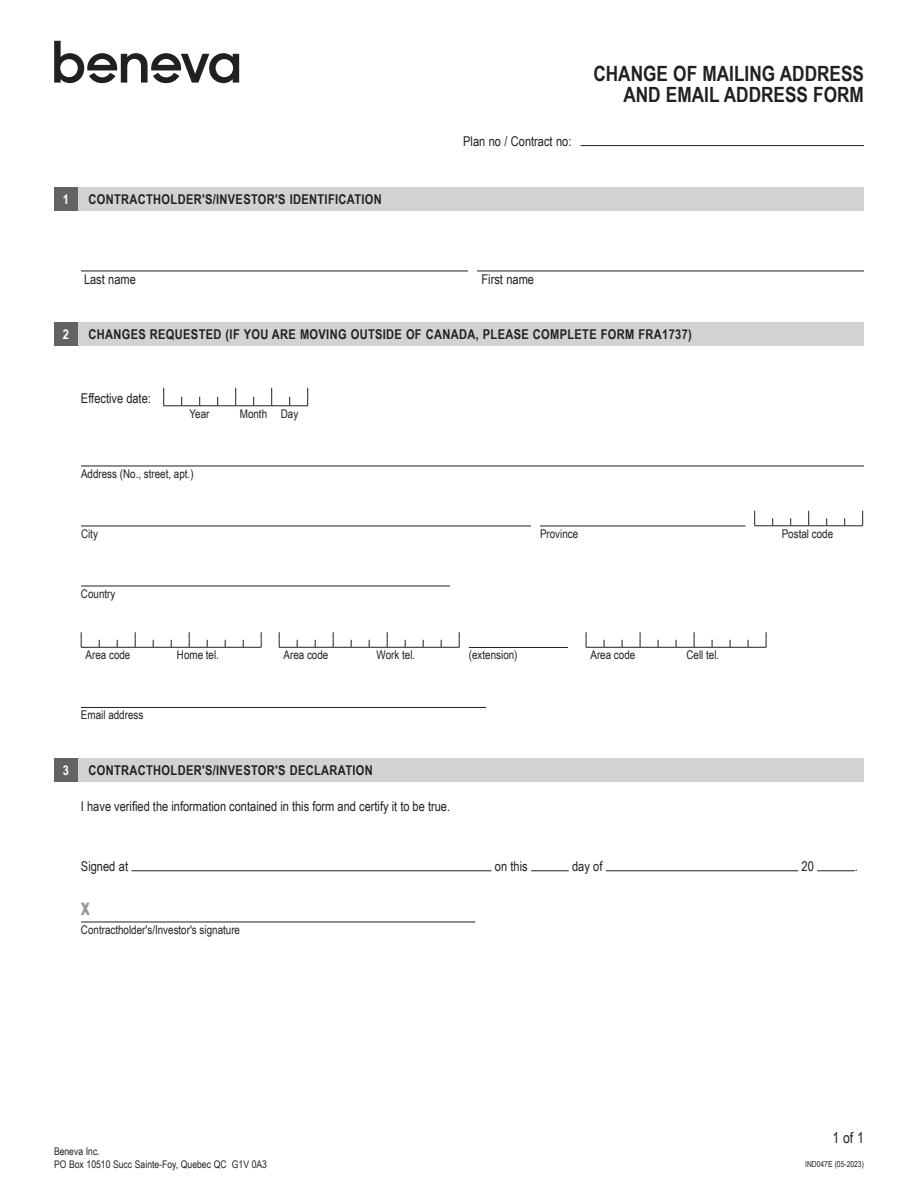
<style>
.page{position:relative;width:918px;height:1188px;background:#fff}
.page>*{position:absolute;margin:0;border:0;box-sizing:border-box;transform-origin:0 0}
._3a-Choix_filet{font:700 24px "Arial Narrow";color:#939598;scale:.85 1}
.t1{font:700 21px/21px "Arial Narrow";color:#231f20;text-align:right}
.t2{font:15px "Arial Narrow";color:#231f20}
._1er_niveau{font:700 13.5px "Arial Narrow";letter-spacing:.025em;color:#231f20}
._3-txt_sous_quest{font:13.5px "Arial Narrow";color:#231f20}
._3-_Txt_courant{font:13.5px "Arial Narrow";color:#231f20}
.Courant{font:13.5px "Arial Narrow";color:#231f20}
._1er_niveau-2{font:700 13.5px "Arial Narrow";color:#fff}
._4-txt_tablo_8pts{font:12px "Arial Narrow";color:#231f20}
.t3{font:10.5px/12.6px "Arial Narrow";color:#231f20}
.t4{font:8.25px "Arial Narrow";color:#231f20}
</style>
<div class="page">
<hr style="left:580px;top:145px;width:284px;height:1px;background:#231f20">
<svg style="left:54px;top:41px;width:185px;height:42px"></svg>
<div style="left:54px;top:187px;width:24px;height:24px;background:#636366"></div>
<div style="left:78px;top:187px;width:785px;height:24px;background:#d1d2d4"></div>
<svg style="left:81px;top:270px;width:783px;height:1px"></svg>
<hr style="left:81px;top:271px;width:387px;height:1px;background:#231f20">
<hr style="left:477px;top:271px;width:387px;height:1px;background:#231f20">
<div style="left:468px;top:235px;width:9px;height:36px;background:#fff"></div>
<div style="left:54px;top:322px;width:24px;height:24px;background:#636366"></div>
<div style="left:78px;top:322px;width:785px;height:24px;background:#d1d2d4"></div>
<svg style="left:163px;top:387px;width:145px;height:20px"></svg>
<hr style="left:81px;top:466px;width:783px;height:1px;background:#231f20">
<svg style="left:81px;top:510px;width:782px;height:17px"></svg>
<hr style="left:81px;top:586px;width:369px;height:1px;background:#231f20">
<svg style="left:81px;top:632px;width:686px;height:16px"></svg>
<hr style="left:81px;top:707px;width:405px;height:1px;background:#231f20">
<div style="left:54px;top:758px;width:24px;height:24px;background:#636366"></div>
<div style="left:78px;top:758px;width:785px;height:24px;background:#d1d2d4"></div>
<hr style="left:131px;top:871px;width:360px;height:1px;background:#231f20">
<hr style="left:531px;top:871px;width:38px;height:1px;background:#231f20">
<hr style="left:606px;top:871px;width:192px;height:1px;background:#231f20">
<hr style="left:817px;top:871px;width:38px;height:1px;background:#231f20">
<hr style="left:81px;top:922px;width:394px;height:1px;background:#231f20">
<p class="_1er_niveau-2" style="left:63px;top:189px;width:8px">1</p>
<p class="_1er_niveau" style="left:89px;top:189px;width:295px">CONTRACTHOLDER'S/INVESTOR'S IDENTIFICATION</p>
<p class="_3-txt_sous_quest" style="left:463px;top:131px;width:110px">Plan no / Contract no:</p>
<h2 class="t1" style="left:593px;top:62px;width:272px">CHANGE OF MAILING ADDRESS<br>AND EMAIL ADDRESS FORM</h2>
<p class="Courant" style="left:84px;top:269px;width:54px">Last name</p>
<p class="Courant" style="left:481px;top:269px;width:54px">First name</p>
<p class="_1er_niveau-2" style="left:63px;top:324px;width:8px">2</p>
<p class="_1er_niveau" style="left:89px;top:324px;width:605px">CHANGES REQUESTED (IF YOU ARE MOVING OUTSIDE OF CANADA, PLEASE COMPLETE FORM FRA1737)</p>
<p class="_3-txt_sous_quest" style="left:81px;top:388px;width:71px">Effective date:</p>
<p class="_4-txt_tablo_8pts" style="left:190px;top:405px;width:21px">Year</p>
<p class="_4-txt_tablo_8pts" style="left:240px;top:405px;width:29px">Month</p>
<p class="_4-txt_tablo_8pts" style="left:281px;top:405px;width:19px">Day</p>
<p class="_4-txt_tablo_8pts" style="left:81px;top:465px;width:114px">Address (No., street, apt.)</p>
<p class="_4-txt_tablo_8pts" style="left:81px;top:525px;width:18px">City</p>
<p class="_4-txt_tablo_8pts" style="left:540px;top:525px;width:40px">Province</p>
<p class="_4-txt_tablo_8pts" style="left:782px;top:525px;width:53px">Postal code</p>
<p class="_4-txt_tablo_8pts" style="left:81px;top:585px;width:36px">Country</p>
<p class="_4-txt_tablo_8pts" style="left:86px;top:646px;width:46px">Area code</p>
<p class="_4-txt_tablo_8pts" style="left:177px;top:646px;width:44px">Home tel.</p>
<p class="_4-txt_tablo_8pts" style="left:284px;top:646px;width:46px">Area code</p>
<p class="_4-txt_tablo_8pts" style="left:377px;top:646px;width:40px">Work tel.</p>
<p class="_4-txt_tablo_8pts" style="left:469px;top:646px;width:50px">(extension)</p>
<p class="_4-txt_tablo_8pts" style="left:590px;top:646px;width:46px">Area code</p>
<p class="_4-txt_tablo_8pts" style="left:686px;top:646px;width:34px">Cell tel.</p>
<p class="_4-txt_tablo_8pts" style="left:81px;top:706px;width:64px">Email address</p>
<p class="_1er_niveau-2" style="left:63px;top:760px;width:8px">3</p>
<p class="_1er_niveau" style="left:89px;top:760px;width:286px">CONTRACTHOLDER'S/INVESTOR'S DECLARATION</p>
<p class="_3-txt_sous_quest" style="left:81px;top:796px;width:371px">I have verified the information contained in this form and certify it to be true.</p>
<p class="_3-_Txt_courant" style="left:81px;top:856px;width:49px">Signed at</p>
<p class="_3-_Txt_courant" style="left:495px;top:856px;width:34px">on this</p>
<p class="_3-_Txt_courant" style="left:572px;top:856px;width:32px">day of</p>
<p class="_3-_Txt_courant" style="left:802px;top:856px;width:14px">20</p>
<p class="_3-_Txt_courant" style="left:855px;top:856px;width:5px">.</p>
<p class="_3a-Choix_filet" style="left:81px;top:889px;width:12px">x</p>
<p class="_4-txt_tablo_8pts" style="left:81px;top:921px;width:161px">Contractholder's/Investor's signature</p>
<p class="t3" style="left:54px;top:1145px;width:215px">Beneva Inc.<br>PO Box 10510 Succ Sainte-Foy, Quebec QC G1V 0A3</p>
<p class="t2" style="left:833px;top:1127px;width:33px">1 of 1</p>
<p class="t4" style="left:805px;top:1158px;width:60px">IND047E (05-2023)</p>
</div>
